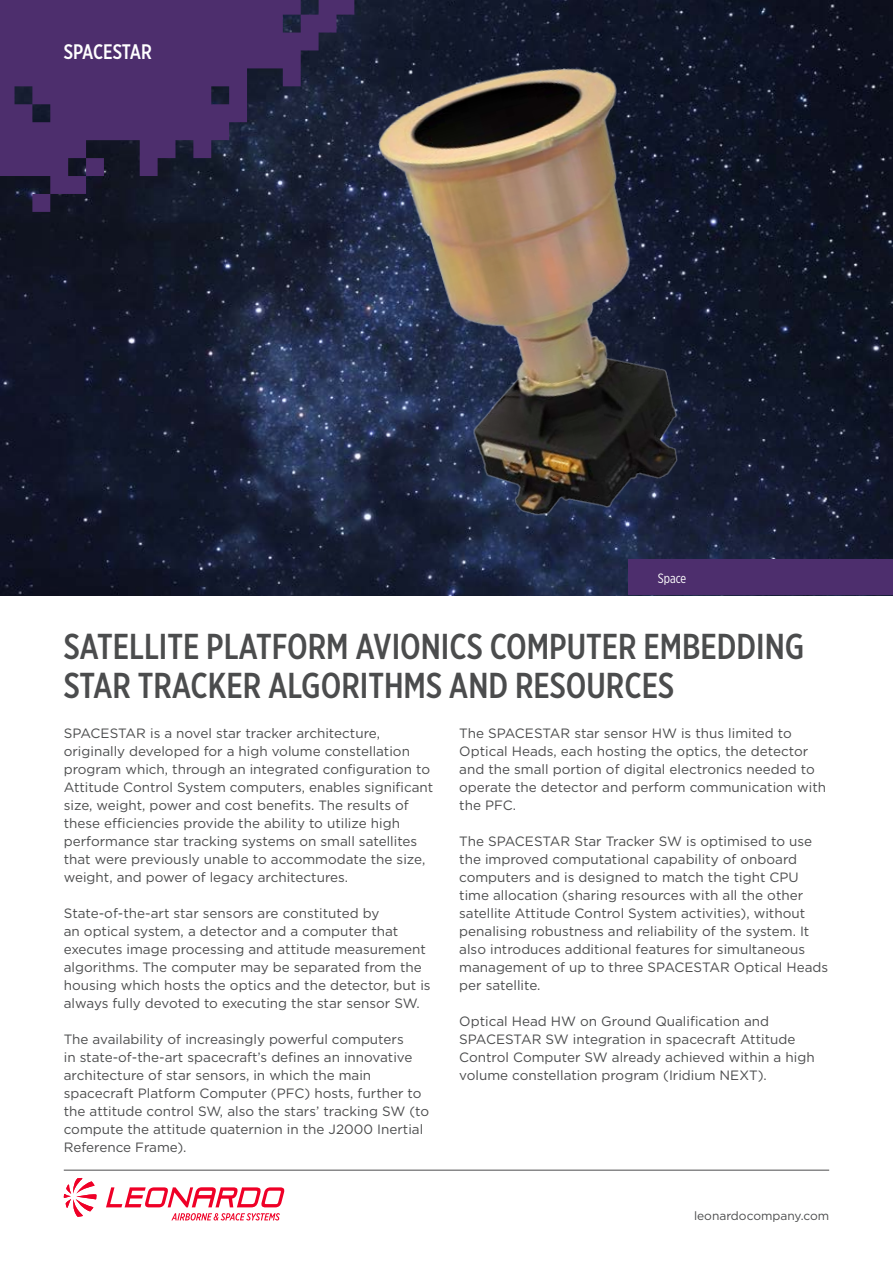
<style>
.page{position:relative;width:893px;height:1263px;background:#fff}
.page>*{position:absolute;margin:0;border:0;box-sizing:border-box;transform-origin:0 0}
.Title_1_-_24_26{font:500 36px "Gotham X Narrow";color:#4b4c4d}
.Title_2_-_14_18_whit{font:500 21px "Gotham X Narrow";letter-spacing:-.005em;color:#fff}
.Text_-_9_12{font:13.5px/18px "Gotham";color:#4b4c4d}
.LOB_-_9_11{font:13.5px "Gotham X Narrow";color:#fff}
.Web_-_8_10{font:12px "Gotham";color:#4b4c4d}
</style>
<div class="page">
<img style="left:0;top:0;width:893px;height:595px">
<img style="left:350px;top:25px;width:390px;height:531px">
<svg style="left:171px;top:1213px;width:109px;height:7px"></svg>
<svg style="left:106px;top:1187px;width:178px;height:20px"></svg>
<svg style="left:64px;top:1178px;width:33px;height:39px"></svg>
<svg style="left:0;top:0;width:354px;height:212px;background:#372855"></svg>
<div style="left:628px;top:560px;width:265px;height:35px;background:#4d2e6d"></div>
<hr style="left:64px;top:1170px;width:765px;height:1px;background:#4b4c4d">
<p class="Title_2_-_14_18_whit" style="left:64px;top:39px;width:90px">SPACESTAR</p>
<p class="LOB_-_9_11" style="left:658px;top:570px;width:30px">Space</p>
<p class="Title_1_-_24_26" style="left:64px;top:624px;width:742px">SATELLITE PLATFORM AVIONICS COMPUTER EMBEDDING</p>
<p class="Title_1_-_24_26" style="left:64px;top:663px;width:612px">STAR TRACKER ALGORITHMS AND RESOURCES</p>
<p class="Text_-_9_12" style="left:64px;top:724px;width:371px">SPACESTAR is a novel star tracker architecture, originally developed for a high volume constellation program which, through an integrated configuration to Attitude Control System computers, enables significant size, weight, power and cost benefits. The results of these efficiencies provide the ability to utilize high performance star tracking systems on small satellites that were previously unable to accommodate the size, weight, and power of legacy architectures.</p>
<p class="Text_-_9_12" style="left:64px;top:904px;width:368px">State-of-the-art star sensors are constituted by<br>an optical system, a detector and a computer that executes image processing and attitude measurement algorithms. The computer may be separated from the housing which hosts the optics and the detector, but is always fully devoted to executing the star sensor SW.</p>
<p class="Text_-_9_12" style="left:64px;top:1030px;width:367px">The availability of increasingly powerful computers<br>in state-of-the-art spacecraft’s defines an innovative architecture of star sensors, in which the main spacecraft Platform Computer (PFC) hosts, further to the attitude control SW, also the stars’ tracking SW (to compute the attitude quaternion in the J2000 Inertial Reference Frame).</p>
<p class="Text_-_9_12" style="left:459px;top:724px;width:368px">The SPACESTAR star sensor HW is thus limited to Optical Heads, each hosting the optics, the detector and the small portion of digital electronics needed to operate the detector and perform communication with the PFC.</p>
<p class="Text_-_9_12" style="left:459px;top:832px;width:371px">The SPACESTAR Star Tracker SW is optimised to use the improved computational capability of onboard computers and is designed to match the tight CPU time allocation (sharing resources with all the other satellite Attitude Control System activities), without penalising robustness and reliability of the system. It also introduces additional features for simultaneous management of up to three SPACESTAR Optical Heads per satellite.</p>
<p class="Text_-_9_12" style="left:459px;top:1012px;width:357px">Optical Head HW on Ground Qualification and SPACESTAR SW integration in spacecraft Attitude Control Computer SW already achieved within a high volume constellation program (Iridium NEXT).</p>
<p class="Web_-_8_10" style="left:694px;top:1208px;width:137px">leonardocompany.com</p>
</div>
